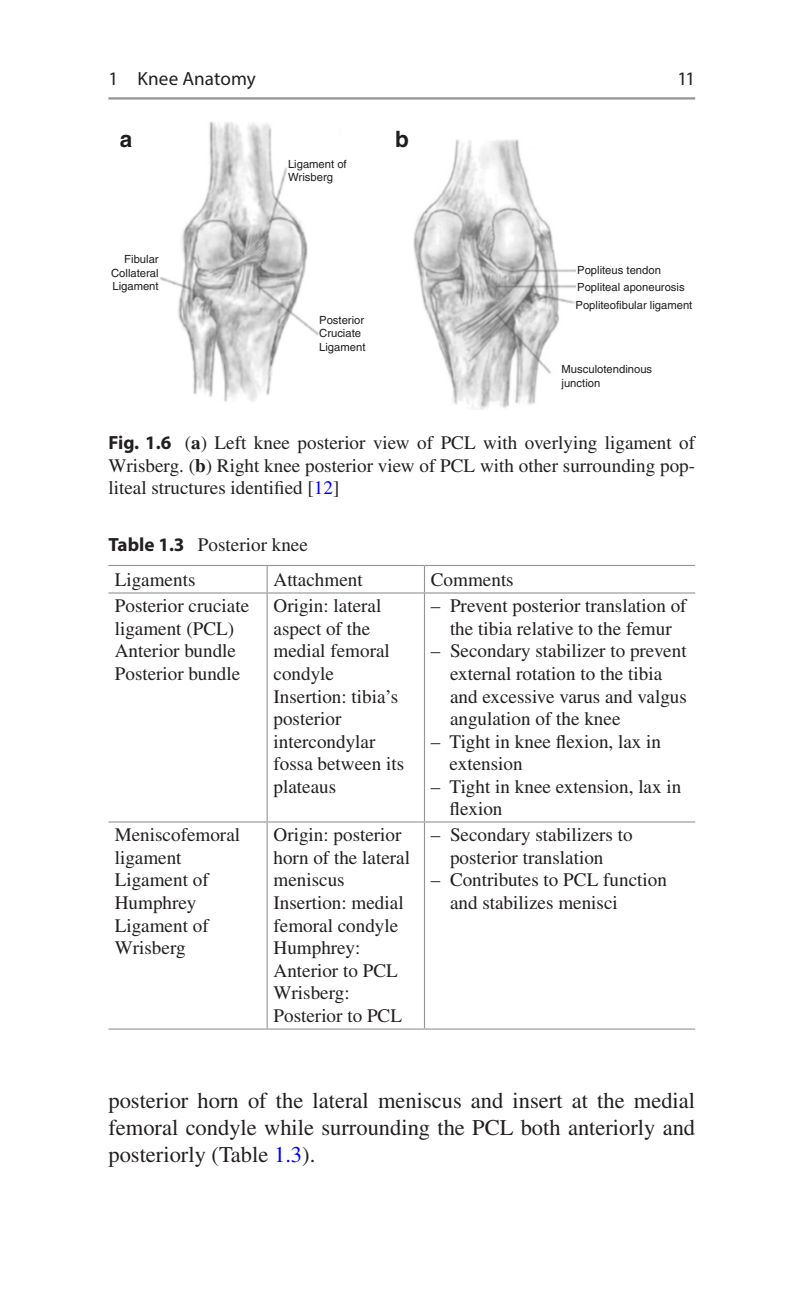
<style>
.page{position:relative;width:810px;height:1295px;background:#fff}
.page>*{position:absolute;margin:0;border:0;box-sizing:border-box;transform-origin:0 0}
.Text{font:22.5px/27px "Times LT Std";color:#231f20;text-align:justify}
.t1{font:700 22.5px "Helvetica";color:#1d1e1f}
.T_Body{font:19.12px/22.5px "Times LT Std";color:#231f20}
.T_Head{font:19.12px "Times LT Std";color:#231f20}
.t2{font:19.12px "Myriad Pro";letter-spacing:.005em;color:#231f20}
.t3{font:11.25px/13.5px "Helvetica 4";color:#1d1e1f}
.s1{font-family:"Myriad Pro";font-weight:700}
.s2{font-weight:700}
.s3{color:#00f}
</style>
<div class="page">
<hr style="left:108px;top:592px;width:159px;height:1px;background:#939598">
<svg style="left:267px;top:566px;width:1px;height:26px"></svg>
<hr style="left:267px;top:592px;width:158px;height:1px;background:#939598">
<svg style="left:424px;top:566px;width:1px;height:26px"></svg>
<hr style="left:425px;top:592px;width:270px;height:1px;background:#939598">
<hr style="left:267px;top:593px;width:1px;height:228px;background:#939598">
<hr style="left:424px;top:593px;width:1px;height:228px;background:#939598">
<hr style="left:267px;top:1028px;width:158px;height:1px;background:#939598">
<hr style="left:424px;top:822px;width:1px;height:206px;background:#939598">
<hr style="left:425px;top:1028px;width:270px;height:1px;background:#939598">
<hr style="left:267px;top:822px;width:1px;height:206px;background:#939598">
<hr style="left:108px;top:1028px;width:159px;height:1px;background:#939598">
<hr style="left:108px;top:565px;width:159px;height:1px;background:#939598">
<hr style="left:267px;top:565px;width:158px;height:1px;background:#939598">
<hr style="left:425px;top:565px;width:270px;height:1px;background:#939598">
<hr style="left:108px;top:821px;width:159px;height:1px;background:#939598">
<hr style="left:267px;top:821px;width:158px;height:1px;background:#939598">
<hr style="left:425px;top:821px;width:270px;height:1px;background:#939598">
<img style="left:161px;top:121px;width:414px;height:289px">
<hr style="left:108px;top:97px;width:587px;height:3px;background:#939598">
<p class="t2" style="left:108px;top:66px;width:149px">1 Knee Anatomy</p>
<p class="t1" style="left:120px;top:125px;width:14px">a</p>
<p class="t1" style="left:395px;top:125px;width:15px">b</p>
<p class="t3" style="left:111px;top:252px;width:49px;text-align:justify;text-indent:13px">Fibular Collateral Ligament</p>
<p class="t3" style="left:288px;top:157px;width:60px">Ligament of<br>Wrisberg</p>
<p class="t3" style="left:319px;top:313px;width:48px">Posterior<br>Cruciate<br>Ligament</p>
<p class="t2" style="left:677px;top:66px;width:19px">11</p>
<p class="t3" style="left:576px;top:262px;width:118px;line-height:17.1px">Popliteus tendon<br>Popliteal aponeurosis<br>Popliteofibular ligament</p>
<p class="t3" style="left:562px;top:363px;width:92px">Musculotendinous junction</p>
<p class="T_Body" style="left:108px;top:431px;width:588px;text-align:justify"><span class="s1">Fig. 1.6</span> (<span class="s2">a</span>) Left knee posterior view of PCL with overlying ligament of Wrisberg. (<span class="s2">b</span>) Right knee posterior view of PCL with other surrounding pop&shy;liteal structures identified [<span class="s3">12</span>]</p>
<p class="T_Body" style="left:108px;top:534px;width:201px"><span class="s1">Table 1.3</span> Posterior knee</p>
<p class="T_Head" style="left:115px;top:568px;width:82px">Ligaments</p>
<p class="T_Head" style="left:274px;top:568px;width:91px">Attachment</p>
<p class="T_Head" style="left:431px;top:568px;width:84px">Comments</p>
<p class="T_Body" style="left:115px;top:595px;width:136px">Posterior cruciate ligament (PCL)</p>
<p class="T_Body" style="left:115px;top:640px;width:123px">Anterior bundle</p>
<p class="T_Body" style="left:115px;top:662px;width:127px">Posterior bundle</p>
<p class="T_Body" style="left:274px;top:595px;width:118px">Origin: lateral aspect of the medial femoral condyle</p>
<p class="T_Body" style="left:274px;top:685px;width:132px">Insertion: tibia’s posterior intercondylar fossa between its plateaus</p>
<p class="T_Body" style="left:431px;top:595px;width:257px;text-align:center">– Prevent posterior translation of the tibia relative to the femur</p>
<p class="T_Body" style="left:450px;top:640px;width:238px;text-indent:-19px">– Secondary stabilizer to prevent external rotation to the tibia and excessive varus and valgus angulation of the knee</p>
<p class="T_Body" style="left:450px;top:730px;width:213px;text-indent:-19px">– Tight in knee flexion, lax in extension</p>
<p class="T_Body" style="left:450px;top:775px;width:233px;text-indent:-19px">– Tight in knee extension, lax in flexion</p>
<p class="T_Body" style="left:115px;top:824px;width:127px">Meniscofemoral ligament</p>
<p class="T_Body" style="left:115px;top:869px;width:95px">Ligament of<br>Humphrey</p>
<p class="T_Body" style="left:115px;top:914px;width:95px">Ligament of<br>Wrisberg</p>
<p class="T_Body" style="left:274px;top:824px;width:138px">Origin: posterior horn of the lateral meniscus</p>
<p class="T_Body" style="left:274px;top:891px;width:132px">Insertion: medial femoral condyle</p>
<p class="T_Body" style="left:274px;top:936px;width:126px">Humphrey:<br>Anterior to PCL</p>
<p class="T_Body" style="left:274px;top:981px;width:130px">Wrisberg:<br>Posterior to PCL</p>
<p class="T_Body" style="left:431px;top:824px;width:203px;text-align:center">– Secondary stabilizers to posterior translation</p>
<p class="T_Body" style="left:450px;top:869px;width:218px;text-indent:-19px">– Contributes to PCL function and stabilizes menisci</p>
<p class="Text" style="left:108px;top:1087px;width:588px">posterior horn of the lateral meniscus and insert at the medial femoral condyle while surrounding the PCL both anteriorly and posteriorly (Table <span class="s3">1.3</span>).</p>
</div>
